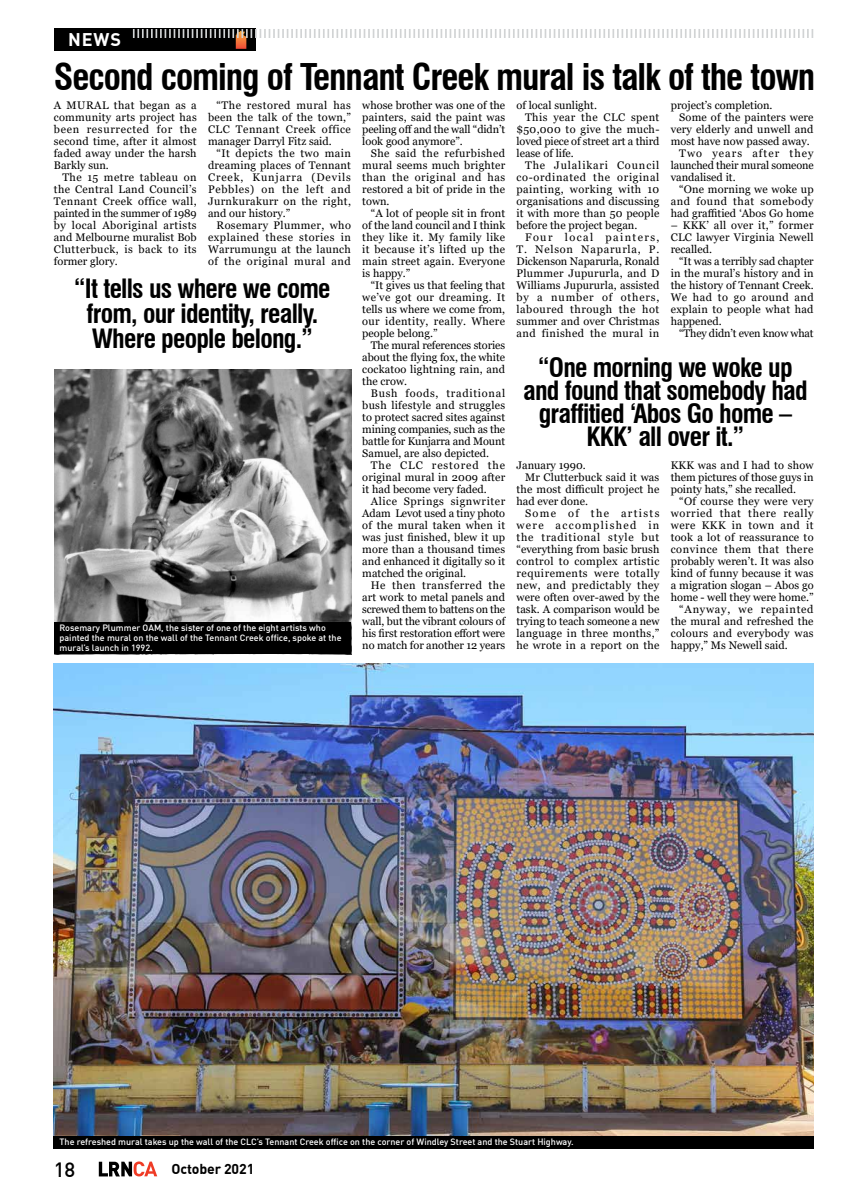
<style>
.page{position:relative;width:842px;height:1191px;background:#fff}
.page>*{position:absolute;margin:0;border:0;box-sizing:border-box;transform-origin:0 0}
.t1{font:700 condensed 36px "Swiss 721 BT";letter-spacing:-.03em;color:#000}
.t2{font:700 condensed 26px/23px "Swiss 721 BT";letter-spacing:-.03em;color:#000;text-align:center}
.t3{font:500 20.3px "DIN Offc";color:#000}
.t4{font:700 18px "DIN Offc";color:#fff}
.t5{font:700 14.1px "DIN Offc";letter-spacing:-.01em;color:#000}
.t6{font:11px/12px "Georgia";letter-spacing:.015em;color:#000;text-align:justify}
.t7{font:11px "Georgia";letter-spacing:.04em;color:#000}
.t8{font:11px "Georgia";letter-spacing:-.01em;color:#000}
.t9{font:11px "Georgia";letter-spacing:.05em;color:#000}
.t10{font:11px "Georgia";letter-spacing:.07em;color:#000}
.t11{font:11px "Georgia";letter-spacing:.045em;color:#000}
.t12{font:11px "Georgia";letter-spacing:.12em;color:#000}
.t13{font:11px "Georgia";letter-spacing:-.005em;color:#000}
.t14{font:11px "Georgia";letter-spacing:.035em;color:#000}
.t15{font:11px "Georgia";letter-spacing:.06em;color:#000}
.t16{font:11px "Georgia";letter-spacing:-.015em;color:#000}
.t17{font:11px "Georgia";letter-spacing:.065em;color:#000}
.t18{font:11px "Georgia";letter-spacing:.055em;color:#000}
.t19{font:11px "Georgia";letter-spacing:.08em;color:#000}
.t20{font:11px "Georgia";letter-spacing:.125em;color:#000}
.t21{font:11px "Georgia";letter-spacing:.075em;color:#000}
.t22{font:11px "Georgia";letter-spacing:.095em;color:#000}
.t23{font:500 9px/10px "DIN Offc";color:#fff}
</style>
<div class="page">
<div style="left:54px;top:28px;width:202px;height:23px;background:#000"></div>
<svg style="left:99px;top:1161px;width:58px;height:15px"></svg>
<svg style="left:133px;top:29px;width:680px;height:20px"></svg>
<img style="left:54px;top:369px;width:297px;height:253px">
<img style="left:54px;top:663px;width:760px;height:473px">
<div style="left:54px;top:1136px;width:760px;height:12px;background:#000"></div>
<div style="left:54px;top:622px;width:297px;height:32px;background:#000"></div>
<h3 class="t4" style="left:68px;top:28px;width:54px">NEWS</h3>
<h1 class="t1" style="left:54px;top:55px;width:763px">Second coming of Tennant Creek mural is talk of the town</h1>
<p class="t6" style="left:54px;top:99px;width:144px">A MURAL that began as a community arts project has been resurrected for the second time, after it almost faded away under the harsh Barkly sun.</p>
<p class="t6" style="left:54px;top:171px;width:144px;text-indent:9px">The 15 metre tableau on the Central Land Council’s Tennant Creek office wall, painted in the summer of 1989 by local Aboriginal artists and Melbourne muralist Bob Clutterbuck, is back to its former glory.</p>
<p class="t6" style="left:208px;top:99px;width:144px;text-indent:9px">“The restored mural has been the talk of the town,” CLC Tennant Creek office manager Darryl Fitz said.</p>
<p class="t6" style="left:208px;top:147px;width:144px;text-indent:9px">“It depicts the two main dreaming places of Tennant Creek, Kunjarra (Devils Pebbles) on the left and Jurnkurakurr on the right, and our history.”</p>
<p class="t6" style="left:208px;top:219px;width:144px;text-indent:9px">Rosemary Plummer, who explained these stories in Warrumungu at the launch of the original mural and</p>
<h2 class="t2" style="left:74px;top:276px;width:258px;line-height:25px">“It tells us where we come from, our identity, really.<br>Where people belong.”</h2>
<p class="t23" style="left:60px;top:623px;width:283px">Rosemary Plummer OAM, the sister of one of the eight artists who painted the mural on the wall of the Tennant Creek office, spoke at the mural’s launch in 1992.</p>
<p class="t6" style="left:362px;top:99px;width:144px">whose brother was one of the painters, said the paint was peeling off and the wall “didn’t look good anymore”.</p>
<p class="t6" style="left:362px;top:147px;width:144px;text-indent:9px">She said the refurbished mural seems much brighter than the original and has restored a bit of pride in the town.</p>
<p class="t6" style="left:362px;top:207px;width:144px;text-indent:9px">“A lot of people sit in front of the land council and I think they like it. My family like it because it’s lifted up the main street again. Everyone is happy.”</p>
<p class="t6" style="left:362px;top:279px;width:144px;text-indent:9px">“It gives us that feeling that we’ve got our dreaming. It tells us where we come from, our identity, really. Where people belong.”</p>
<p class="t6" style="left:362px;top:339px;width:144px;text-indent:9px">The mural references stories about the flying fox, the white cockatoo lightning rain, and the crow.</p>
<p class="t6" style="left:362px;top:387px;width:144px;text-indent:9px">Bush foods, traditional bush lifestyle and struggles to protect sacred sites against mining companies, such as the battle for Kunjarra and Mount Samuel, are also depicted.</p>
<p class="t6" style="left:362px;top:459px;width:144px;text-indent:9px">The CLC restored the original mural in 2009 after it had become very faded.</p>
<p class="t6" style="left:362px;top:495px;width:144px;text-indent:9px">Alice Springs signwriter Adam Levot used a tiny photo of the mural taken when it was just finished, blew it up more than a thousand times and enhanced it digitally so it matched the original.</p>
<p class="t6" style="left:362px;top:579px;width:144px;text-indent:9px">He then transferred the art work to metal panels and screwed them to battens on the wall, but the vibrant colours of his first restoration effort were no match for another 12 years</p>
<p class="t6" style="left:516px;top:99px;width:82px">of local sunlight.</p>
<p class="t7" style="left:525px;top:110px;width:136px">This year the CLC spent</p>
<p class="t6" style="left:516px;top:123px;width:144px">$50,000 to give the much-</p>
<p class="t8" style="left:516px;top:134px;width:144px">loved piece of street art a third</p>
<p class="t6" style="left:516px;top:147px;width:59px">lease of life.</p>
<p class="t19" style="left:525px;top:158px;width:136px">The Julalikari Council</p>
<p class="t15" style="left:516px;top:171px;width:144px">co-ordinated the original</p>
<p class="t7" style="left:516px;top:183px;width:144px">painting, working with 10</p>
<p class="t6" style="left:516px;top:195px;width:144px">organisations and discussing</p>
<p class="t6" style="left:516px;top:207px;width:144px">it with more than 50 people</p>
<p class="t6" style="left:516px;top:219px;width:122px">before the project began.</p>
<p class="t20" style="left:525px;top:231px;width:136px">Four local painters,</p>
<p class="t10" style="left:516px;top:243px;width:144px">T. Nelson Naparurla, P.</p>
<p class="t13" style="left:516px;top:254px;width:144px">Dickenson Naparurla, Ronald</p>
<p class="t6" style="left:516px;top:267px;width:144px">Plummer Jupururla, and D</p>
<p class="t6" style="left:516px;top:279px;width:144px">Williams Jupururla, assisted</p>
<p class="t21" style="left:516px;top:291px;width:144px">by a number of others,</p>
<p class="t9" style="left:516px;top:303px;width:144px">laboured through the hot</p>
<p class="t6" style="left:516px;top:315px;width:144px">summer and over Christmas</p>
<p class="t7" style="left:516px;top:327px;width:144px">and finished the mural in</p>
<p class="t6" style="left:671px;top:99px;width:103px">project’s completion.</p>
<p class="t6" style="left:679px;top:111px;width:136px">Some of the painters were</p>
<p class="t6" style="left:671px;top:123px;width:144px">very elderly and unwell and</p>
<p class="t6" style="left:671px;top:135px;width:141px">most have now passed away.</p>
<p class="t22" style="left:679px;top:147px;width:136px">Two years after they</p>
<p class="t8" style="left:671px;top:158px;width:144px">launched their mural someone</p>
<p class="t6" style="left:671px;top:171px;width:66px">vandalised it.</p>
<p class="t6" style="left:679px;top:183px;width:136px">“One morning we woke up</p>
<p class="t11" style="left:671px;top:195px;width:144px">and found that somebody</p>
<p class="t6" style="left:671px;top:207px;width:144px">had graffitied ‘Abos Go home</p>
<p class="t6" style="left:671px;top:219px;width:144px">– KKK’ all over it,” former CLC lawyer Virginia Newell recalled.</p>
<p class="t6" style="left:671px;top:255px;width:144px;text-indent:9px">“It was a terribly sad chapter in the mural’s history and in the history of Tennant Creek.<br>We had to go around and explain to people what had happened.</p>
<p class="t16" style="left:679px;top:326px;width:136px">“They didn’t even know what</p>
<h2 class="t2" style="left:523px;top:356px;width:286px">“One morning we woke up and found that somebody had graffitied ‘Abos Go home –<br>KKK’ all over it.”</h2>
<p class="t6" style="left:516px;top:459px;width:71px">January 1990.</p>
<p class="t6" style="left:525px;top:471px;width:136px">Mr Clutterbuck said it was</p>
<p class="t6" style="left:516px;top:483px;width:144px">the most difficult project he</p>
<p class="t6" style="left:516px;top:495px;width:73px">had ever done.</p>
<p class="t12" style="left:525px;top:507px;width:136px">Some of the artists</p>
<p class="t12" style="left:516px;top:519px;width:144px">were accomplished in</p>
<p class="t17" style="left:516px;top:531px;width:144px">the traditional style but</p>
<p class="t6" style="left:516px;top:543px;width:144px">“everything from basic brush</p>
<p class="t14" style="left:516px;top:555px;width:144px">control to complex artistic</p>
<p class="t9" style="left:516px;top:567px;width:144px">requirements were totally</p>
<p class="t7" style="left:516px;top:579px;width:144px">new, and predictably they</p>
<p class="t6" style="left:516px;top:591px;width:144px">were often over-awed by the</p>
<p class="t6" style="left:516px;top:603px;width:144px">task. A comparison would be</p>
<p class="t8" style="left:516px;top:614px;width:144px">trying to teach someone a new</p>
<p class="t6" style="left:516px;top:627px;width:144px">language in three months,”</p>
<p class="t6" style="left:516px;top:639px;width:144px">he wrote in a report on the</p>
<p class="t6" style="left:671px;top:459px;width:144px">KKK was and I had to show them pictures of those guys in pointy hats,” she recalled.</p>
<p class="t6" style="left:679px;top:495px;width:136px">“Of course they were very</p>
<p class="t18" style="left:671px;top:507px;width:144px">worried that there really</p>
<p class="t11" style="left:671px;top:519px;width:144px">were KKK in town and it</p>
<p class="t6" style="left:671px;top:531px;width:144px">took a lot of reassurance to</p>
<p class="t9" style="left:671px;top:543px;width:144px">convince them that there</p>
<p class="t6" style="left:671px;top:555px;width:144px">probably weren’t. It was also</p>
<p class="t6" style="left:671px;top:567px;width:144px">kind of funny because it was</p>
<p class="t6" style="left:671px;top:579px;width:144px">a migration slogan – Abos go</p>
<p class="t6" style="left:671px;top:591px;width:144px">home - well they were home.”</p>
<p class="t10" style="left:679px;top:603px;width:136px">“Anyway, we repainted</p>
<p class="t6" style="left:671px;top:615px;width:144px">the mural and refreshed the</p>
<p class="t6" style="left:671px;top:627px;width:144px">colours and everybody was</p>
<p class="t6" style="left:671px;top:639px;width:118px">happy,” Ms Newell said.</p>
<p class="t23" style="left:60px;top:1136px;width:516px">The refreshed mural takes up the wall of the CLC’s Tennant Creek office on the corner of Windley Street and the Stuart Highway.</p>
<h3 class="t3" style="left:54px;top:1156px;width:23px">18</h3>
<p class="t5" style="left:172px;top:1160px;width:84px">October 2021</p>
</div>
